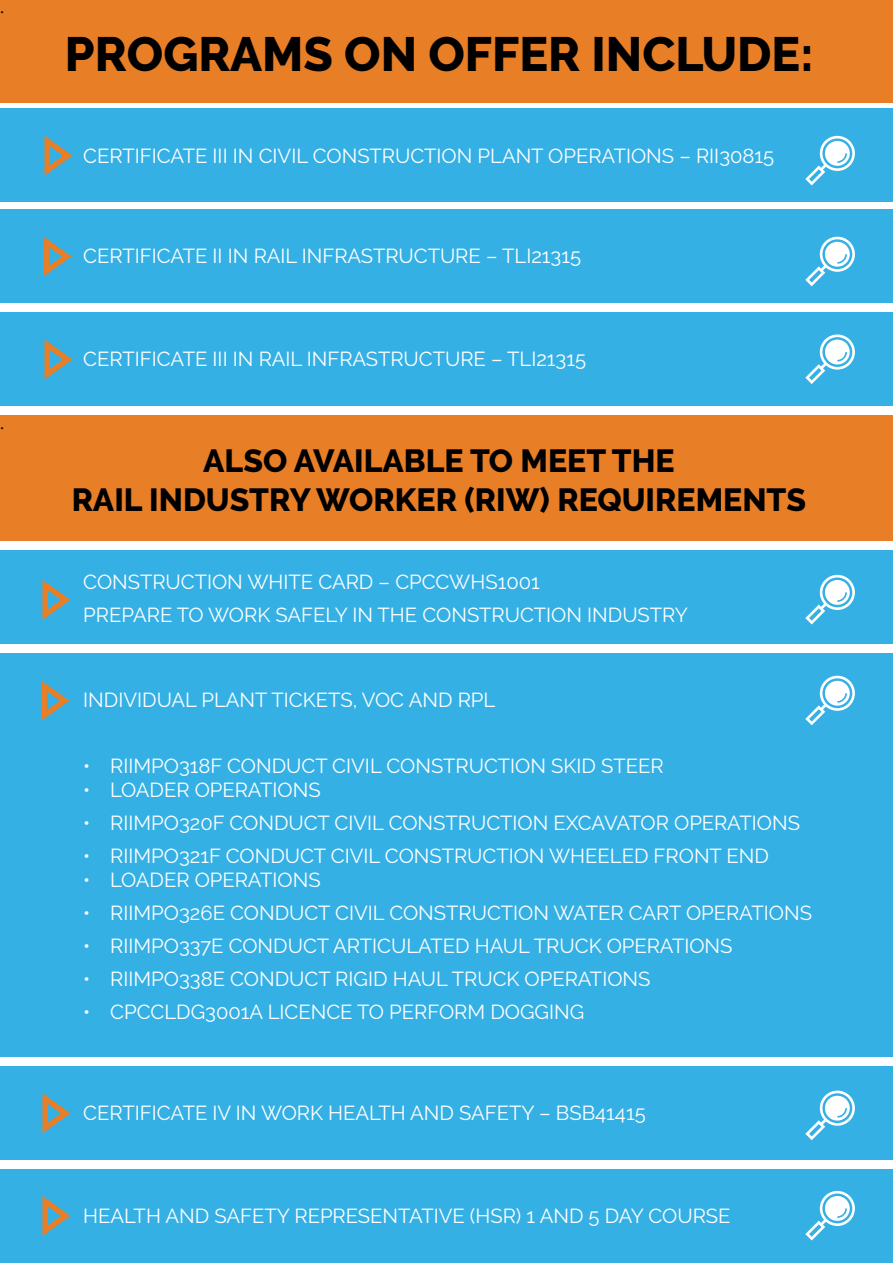
<style>
.page{position:relative;width:893px;height:1263px;background:#fff}
.page>*{position:absolute;margin:0;border:0;box-sizing:border-box;transform-origin:0 0}
.t1{font:800 48px "Raleway";color:#000}
.t2{font:800 31.95px/38.4px "Raleway";color:#000;text-align:center}
.t3{font:20.25px/33px "Raleway";color:#fff}
.t4{font:18px "Minion Pro";color:#000}
</style>
<div class="page">
<div style="left:0;top:109px;width:893px;height:93px;background:#35b0e5"></div>
<div style="left:0;top:0;width:893px;height:102px;background:#e87e26"></div>
<div style="left:0;top:210px;width:893px;height:93px;background:#35b0e5"></div>
<div style="left:0;top:313px;width:893px;height:93px;background:#35b0e5"></div>
<div style="left:0;top:550px;width:893px;height:94px;background:#35b0e5"></div>
<div style="left:0;top:653px;width:893px;height:404px;background:#35b0e5"></div>
<div style="left:0;top:1066px;width:893px;height:93px;background:#35b0e5"></div>
<div style="left:0;top:1169px;width:893px;height:93px;background:#35b0e5"></div>
<div style="left:0;top:416px;width:893px;height:125px;background:#e87e26"></div>
<svg style="left:44px;top:135px;width:29px;height:41px"></svg>
<svg style="left:43px;top:236px;width:29px;height:41px"></svg>
<svg style="left:44px;top:339px;width:29px;height:41px"></svg>
<svg style="left:42px;top:580px;width:29px;height:40px"></svg>
<svg style="left:41px;top:681px;width:29px;height:40px"></svg>
<svg style="left:42px;top:1093px;width:29px;height:40px"></svg>
<svg style="left:42px;top:1196px;width:29px;height:40px"></svg>
<svg style="left:805px;top:136px;width:50px;height:49px"></svg>
<svg style="left:805px;top:237px;width:50px;height:49px"></svg>
<svg style="left:805px;top:334px;width:50px;height:50px"></svg>
<svg style="left:805px;top:575px;width:50px;height:49px"></svg>
<svg style="left:805px;top:676px;width:50px;height:49px"></svg>
<svg style="left:805px;top:1090px;width:50px;height:50px"></svg>
<svg style="left:805px;top:1191px;width:50px;height:49px"></svg>
<p class="t4" style="left:0;top:-5px;width:6px">.</p>
<p class="t4" style="left:0;top:411px;width:6px">.</p>
<h1 class="t1" style="left:65px;top:27px;width:750px">PROGRAMS ON OFFER INCLUDE:</h1>
<p class="t3" style="left:83px;top:139px;width:692px">CERTIFICATE III IN CIVIL CONSTRUCTION PLANT OPERATIONS – RII30815</p>
<p class="t3" style="left:83px;top:240px;width:499px">CERTIFICATE II IN RAIL INFRASTRUCTURE – TLI21315</p>
<p class="t3" style="left:83px;top:343px;width:504px">CERTIFICATE III IN RAIL INFRASTRUCTURE – TLI21315</p>
<h2 class="t2" style="left:72px;top:442px;width:736px">ALSO AVAILABLE TO MEET THE<br>RAIL INDUSTRY WORKER (RIW) REQUIREMENTS</h2>
<p class="t3" style="left:83px;top:565px;width:606px">CONSTRUCTION WHITE CARD – CPCCWHS1001<br>PREPARE TO WORK SAFELY IN THE CONSTRUCTION INDUSTRY</p>
<p class="t3" style="left:83px;top:683px;width:414px">INDIVIDUAL PLANT TICKETS, VOC AND RPL</p>
<p class="t3" style="left:83px;top:749px;width:582px">• RIIMPO318F CONDUCT CIVIL CONSTRUCTION SKID STEER</p>
<p class="t3" style="left:83px;top:773px;width:239px">• LOADER OPERATIONS</p>
<p class="t3" style="left:83px;top:806px;width:718px">• RIIMPO320F CONDUCT CIVIL CONSTRUCTION EXCAVATOR OPERATIONS</p>
<p class="t3" style="left:83px;top:839px;width:687px">• RIIMPO321F CONDUCT CIVIL CONSTRUCTION WHEELED FRONT END</p>
<p class="t3" style="left:83px;top:863px;width:239px">• LOADER OPERATIONS</p>
<p class="t3" style="left:83px;top:897px;width:730px">• RIIMPO326E CONDUCT CIVIL CONSTRUCTION WATER CART OPERATIONS</p>
<p class="t3" style="left:83px;top:930px;width:651px">• RIIMPO337E CONDUCT ARTICULATED HAUL TRUCK OPERATIONS</p>
<p class="t3" style="left:83px;top:963px;width:569px">• RIIMPO338E CONDUCT RIGID HAUL TRUCK OPERATIONS</p>
<p class="t3" style="left:83px;top:996px;width:502px">• CPCCLDG3001A LICENCE TO PERFORM DOGGING</p>
<p class="t3" style="left:83px;top:1096px;width:564px">CERTIFICATE IV IN WORK HEALTH AND SAFETY – BSB41415</p>
<p class="t3" style="left:83px;top:1199px;width:649px">HEALTH AND SAFETY REPRESENTATIVE (HSR) 1 AND 5 DAY COURSE</p>
</div>
